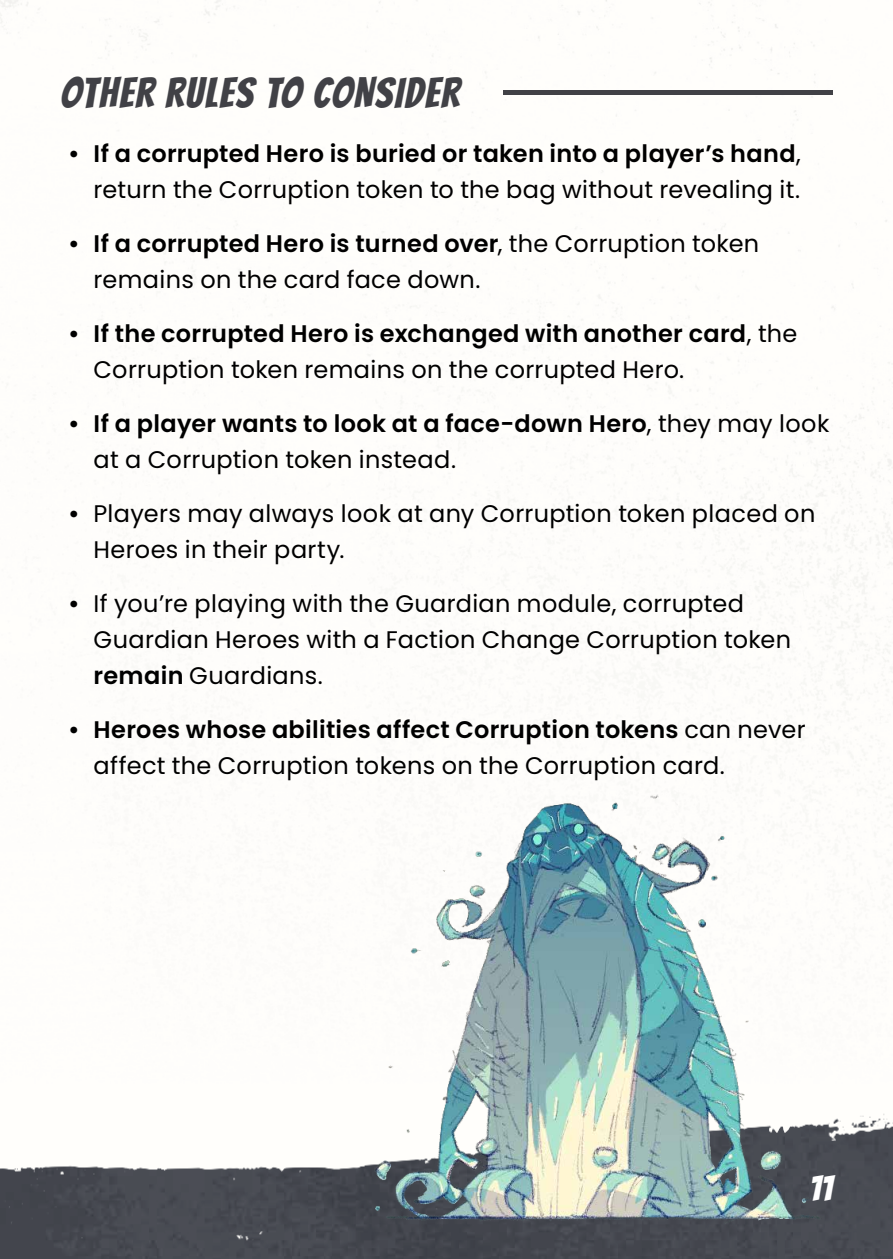
<style>
.page{position:relative;width:893px;height:1259px;background:#fefdfb}
.page>*{position:absolute;margin:0;border:0;box-sizing:border-box;transform-origin:0 0}
.t1{font:42px "Bangers";letter-spacing:.04em;color:#414146}
.t2{font:36px "Bangers";color:#fff}
.t3{font:24px/36px "Poppins";letter-spacing:.015em;color:#000}
.t4{font:600 24px/36px "Poppins";letter-spacing:.015em;color:#000}
.s1{font-weight:600}
.s2{font-weight:400}
</style>
<div class="page">
<img style="left:0;top:1114px;width:893px;height:145px">
<hr style="left:503px;top:90px;width:330px;height:4px;background:#414146">
<img style="left:356px;top:794px;width:477px;height:444px">
<h1 class="t1" style="left:60px;top:69px;width:400px">OTHER RULES TO CONSIDER</h1>
<p class="t3" style="left:68px;top:136px;width:734px;text-align:right"><span class="s1">• If a corrupted Hero is buried or taken into a player’s hand</span>, return the Corruption token to the bag without revealing it.</p>
<p class="t3" style="left:94px;top:226px;width:667px;text-indent:-26px"><span class="s1">• If a corrupted Hero is turned over</span>, the Corruption token remains on the card face down.</p>
<p class="t4" style="left:94px;top:316px;width:705px;text-indent:-26px">• If the corrupted Hero is exchanged with another card<span class="s2">, the<br>Corruption token remains on the corrupted Hero.</span></p>
<p class="t3" style="left:94px;top:406px;width:737px;text-indent:-26px"><span class="s1">• If a player wants to look at a face-down Hero</span>, they may look at a Corruption token instead.</p>
<p class="t3" style="left:94px;top:496px;width:723px;text-indent:-26px"><span class="s1">•</span> Players may always look at any Corruption token placed on<br>Heroes in their party.</p>
<p class="t3" style="left:94px;top:586px;width:699px;text-indent:-26px"><span class="s1">•</span> If you’re playing with the Guardian module, corrupted<br>Guardian Heroes with a Faction Change Corruption token <span class="s1">remain</span> Guardians.</p>
<p class="t3" style="left:94px;top:712px;width:714px;text-indent:-26px"><span class="s1">• Heroes whose abilities affect Corruption tokens</span> can never affect the Corruption tokens on the Corruption card.</p>
<h2 class="t2" style="left:810px;top:1167px;width:25px">11</h2>
</div>
